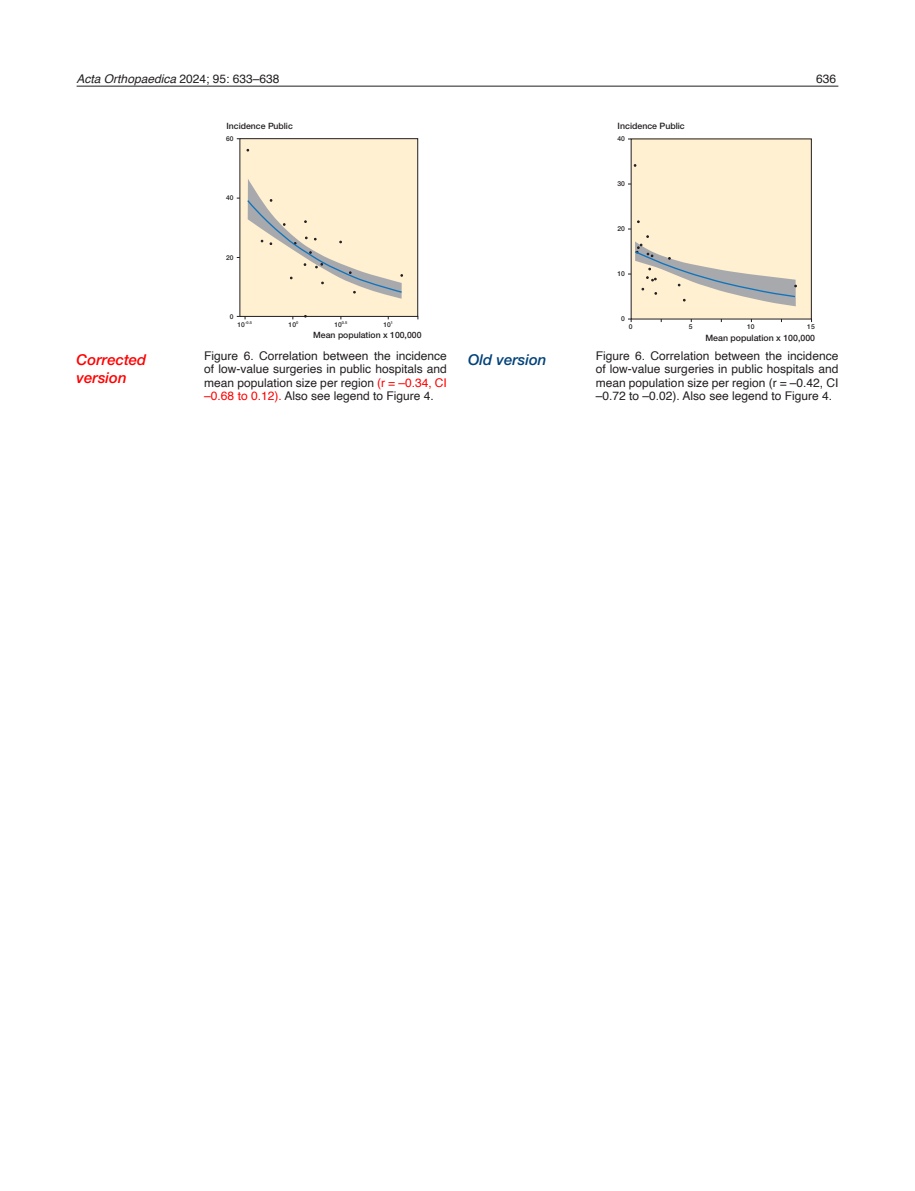
<style>
.page{position:relative;width:915px;height:1191px;background:#fff}
.page>*{position:absolute;margin:0;border:0;box-sizing:border-box;transform-origin:0 0}
._3-Underrubrik{font:italic 500 15px "Helvetica Neue LTW1 G";color:#f00}
._3-Underrubrik-2{font:italic 500 15px "Helvetica Neue LTW1 G";color:#004279}
._6-Figurtext{font:12px/13.5px "Helvetica";color:#231f20;text-align:justify}
.t1{font:italic 12px "Helvetica";color:#231f20}
.t2{font:500 8.7px "Helvetica Neue LTW1 G";color:#231f20}
.t3{font:500 6.75px "Helvetica Neue LTW1 G";color:#231f20}
.t4{font:500 6.6px "Helvetica Neue LTW1 G";color:#231f20}
.t5{font:500 3.9px "Helvetica Neue LTW1 G";color:#231f20}
.s1{font-style:normal}
.s2{font-size:6.6px}
.s3{color:#f00}
</style>
<div class="page">
<hr style="left:77px;top:86px;width:761px;height:1px;background:#231f20">
<div style="left:631px;top:139px;width:180px;height:180px;background:#fef0d0"></div>
<svg style="left:628px;top:229px;width:168px;height:77px"></svg>
<div style="left:240px;top:139px;width:177px;height:177px;background:#fef0d0"></div>
<div style="left:239px;top:138px;width:179px;height:179px;border:1px solid #231f20"></div>
<svg style="left:237px;top:316px;width:9px;height:3px"></svg>
<svg style="left:247px;top:179px;width:156px;height:120px"></svg>
<p class="t1" style="left:77px;top:70px;width:204px">Acta Orthopaedica <span class="s1">2024; 95: 633–638</span></p>
<p class="_6-Figurtext" style="left:816px;top:73px;width:22px">636</p>
<p class="_3-Underrubrik" style="left:77px;top:350px;width:71px">Corrected</p>
<p class="_3-Underrubrik" style="left:77px;top:368px;width:52px">version</p>
<p class="t2" style="left:226px;top:121px;width:68px">Incidence Public</p>
<p class="t2" style="left:617px;top:121px;width:69px">Incidence Public</p>
<p class="t4" style="left:226px;top:134px;width:9px">60</p>
<p class="t3" style="left:617px;top:134px;width:9px">40</p>
<p class="t3" style="left:617px;top:180px;width:9px">30</p>
<p class="t4" style="left:226px;top:194px;width:9px">40</p>
<p class="t3" style="left:617px;top:225px;width:9px">20</p>
<p class="t4" style="left:226px;top:253px;width:9px">20</p>
<p class="t3" style="left:617px;top:270px;width:9px">10</p>
<p class="t4" style="left:230px;top:312px;width:5px">0</p>
<p class="t5" style="left:237px;top:321px;width:16px"><span class="s2">10</span>-0.5</p>
<p class="t4" style="left:288px;top:320px;width:11px">10<sup>0</sup></p>
<p class="t5" style="left:334px;top:321px;width:14px"><span class="s2">10</span>0.5</p>
<p class="t4" style="left:383px;top:320px;width:11px">10<sup>1</sup></p>
<p class="t2" style="left:313px;top:330px;width:110px">Mean population x 100,000</p>
<p class="t3" style="left:621px;top:315px;width:5px">0</p>
<p class="t3" style="left:628px;top:323px;width:5px">0</p>
<p class="t3" style="left:688px;top:323px;width:5px">5</p>
<p class="t3" style="left:746px;top:323px;width:9px">10</p>
<p class="t3" style="left:807px;top:323px;width:9px">15</p>
<p class="t2" style="left:705px;top:333px;width:111px">Mean population x 100,000</p>
<p class="_6-Figurtext" style="left:204px;top:349px;width:244px">Figure 6. Correlation between the incidence of low-value surgeries in public hospitals and mean population size per region <span class="s3">(r = –0.34, CI –0.68 to 0.12).</span> Also see legend to Figure 4.</p>
<p class="_3-Underrubrik-2" style="left:468px;top:350px;width:80px">Old version</p>
<p class="_6-Figurtext" style="left:595px;top:349px;width:244px">Figure 6. Correlation between the incidence of low-value surgeries in public hospitals and mean population size per region (r = –0.42, CI –0.72 to –0.02). Also see legend to Figure 4.</p>
</div>
